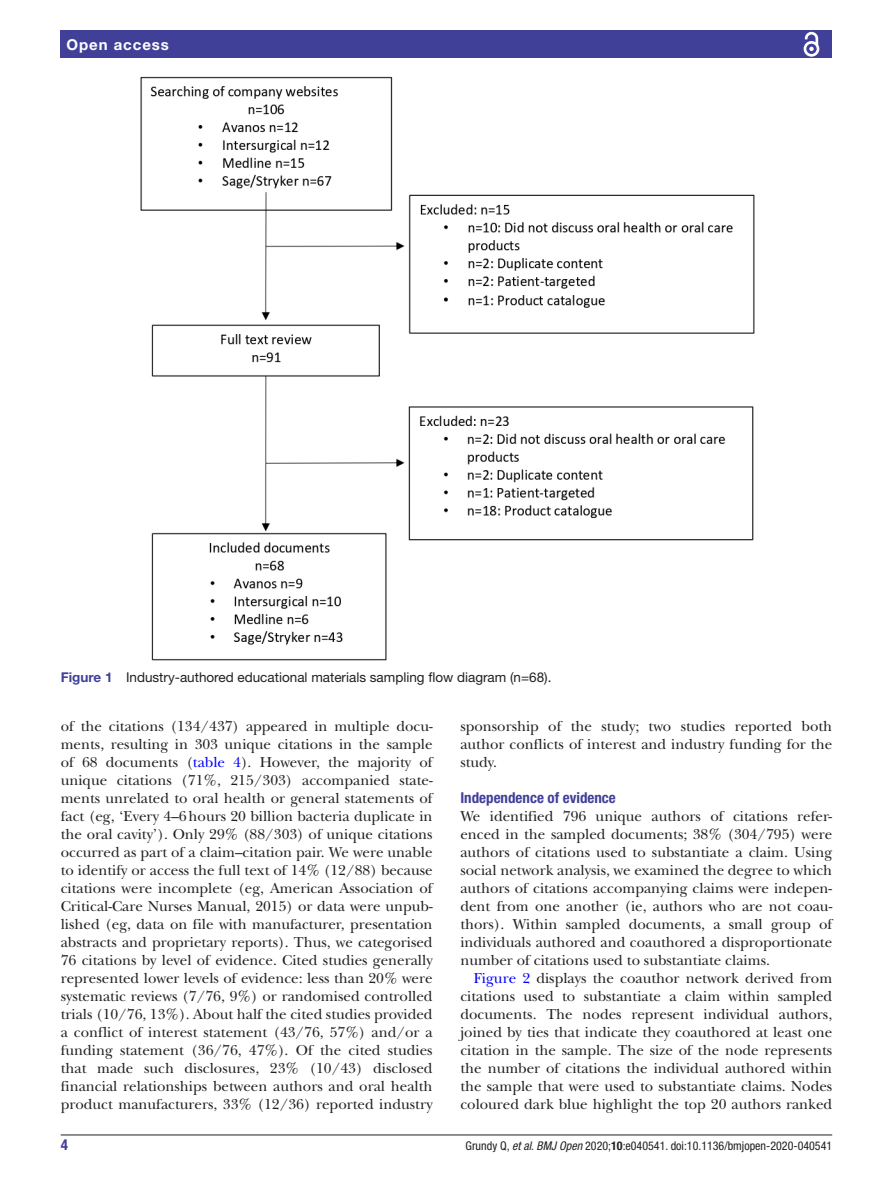
<style>
.page{position:relative;width:893px;height:1191px;background:#fff}
.page>*{position:absolute;margin:0;border:0;box-sizing:border-box;transform-origin:0 0}
.t1{font:15px/18px "New Baskerville";color:#231f20;text-align:justify}
.t2{font:700 condensed 15px "Helvetica Neue LT Std";color:#414099}
.t3{font:700 15px "Helvetica Neue LT Std";letter-spacing:.065em;color:#fff}
.t4{font:13.5px "Helvetica Neue LT Std";color:#231f20}
.t5{font:condensed 12px "Helvetica Neue LT Std";color:#231f20}
.s1{font-weight:700;color:#414099}
.s2{color:#00f}
.s3{font-style:italic}
.s4{font-weight:700}
</style>
<div class="page">
<hr style="left:61px;top:1134px;width:771px;height:1px;background:#231f20">
<div style="left:61px;top:31px;width:771px;height:27px;background:#414099"></div>
<svg style="left:803px;top:31px;width:17px;height:26px"></svg>
<img style="left:140px;top:76px;width:615px;height:585px">
<p class="t3" style="left:66px;top:35px;width:104px">Open access</p>
<p class="t4" style="left:61px;top:669px;width:492px"><span class="s1">Figure 1</span> Industry-authored educational materials sampling flow diagram (n=68).</p>
<p class="t1" style="left:61px;top:717px;width:373px">of the citations (134/437) appeared in multiple docu&shy;ments, resulting in 303 unique citations in the sample of 68 documents (<span class="s2">table 4</span>). However, the majority of unique citations (71%, 215/303) accompanied state&shy;ments unrelated to oral health or general statements of fact (eg, ‘Every 4–6hours 20 billion bacteria duplicate in the oral cavity’). Only 29% (88/303) of unique citations occurred as part of a claim–citation pair. We were unable to identify or access the full text of 14% (12/88) because citations were incomplete (eg, American Association of Critical-Care Nurses Manual, 2015) or data were unpub&shy;lished (eg, data on file with manufacturer, presentation abstracts and proprietary reports). Thus, we categorised 76 citations by level of evidence. Cited studies generally represented lower levels of evidence: less than 20% were systematic reviews (7/76, 9%) or randomised controlled trials (10/76, 13%). About half the cited studies provided a conflict of interest statement (43/76, 57%) and/or a funding statement (36/76, 47%). Of the cited studies that made such disclosures, 23% (10/43) disclosed financial relationships between authors and oral health product manufacturers, 33% (12/36) reported industry</p>
<p class="t1" style="left:460px;top:717px;width:373px">sponsorship of the study; two studies reported both author conflicts of interest and industry funding for the study.</p>
<p class="t2" style="left:460px;top:789px;width:157px">Independence of evidence</p>
<p class="t1" style="left:460px;top:807px;width:373px">We identified 796 unique authors of citations refer&shy;enced in the sampled documents; 38% (304/795) were authors of citations used to substantiate a claim. Using social network analysis, we examined the degree to which authors of citations accompanying claims were indepen&shy;dent from one another (ie, authors who are not coau&shy;thors). Within sampled documents, a small group of individuals authored and coauthored a disproportionate number of citations used to substantiate claims.</p>
<p class="t1" style="left:460px;top:969px;width:373px;text-indent:13px"><span class="s2">Figure 2</span> displays the coauthor network derived from citations used to substantiate a claim within sampled documents. The nodes represent individual authors, joined by ties that indicate they coauthored at least one citation in the sample. The size of the node represents the number of citations the individual authored within the sample that were used to substantiate claims. Nodes coloured dark blue highlight the top 20 authors ranked</p>
<p class="t2" style="left:61px;top:1135px;width:9px">4</p>
<p class="t5" style="left:466px;top:1138px;width:368px">Grundy Q, <span class="s3">et al</span>. <span class="s3">BMJ Open</span> 2020;<span class="s4">10</span>:e040541. doi:10.1136/bmjopen-2020-040541</p>
</div>
